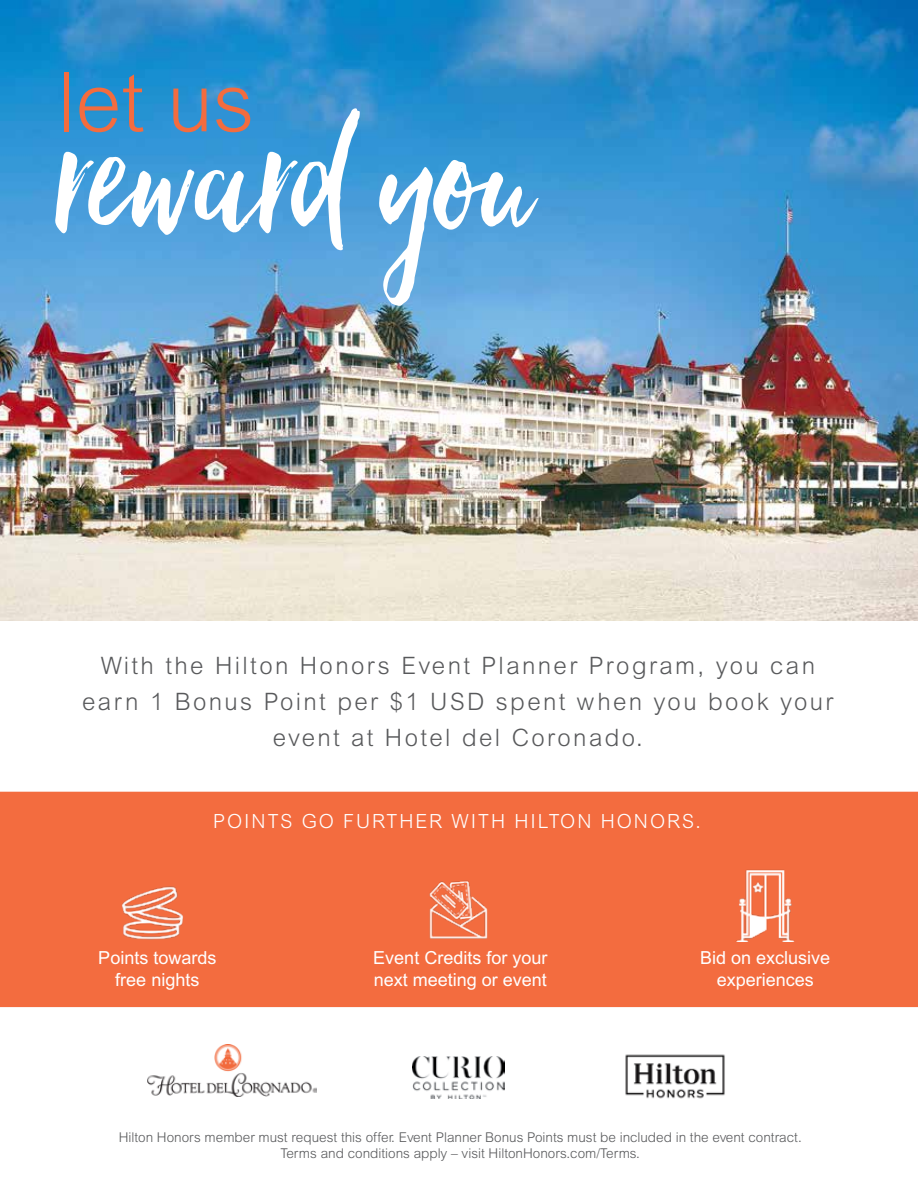
<style>
.page{position:relative;width:918px;height:1188px;background:#fff}
.page>*{position:absolute;margin:0;border:0;box-sizing:border-box;transform-origin:0 0}
.t1{font:210px "Hello Beautiful";color:#fff}
.t2{font:300 82.5px "Arial MT Std";color:#f36c3f}
.t3{font:300 24px/36px "Arial MT Std";letter-spacing:.1em;color:#58595b;text-align:center}
.t4{font:300 19.5px "Arial MT Std";letter-spacing:.1em;color:#fff}
.t5{font:18px/21.6px "Arial MT Std";color:#fff;text-align:center}
.t6{font:300 13.5px/16.2px "Arial MT Std";color:#58595b;text-align:center}
</style>
<div class="page">
<img style="left:0;top:0;width:918px;height:621px">
<div style="left:1px;top:792px;width:916px;height:214px;background:#f36c3f"></div>
<div style="left:0;top:792px;width:918px;height:215px;border:2px solid #f36c3f"></div>
<img style="left:147px;top:1045px;width:169px;height:52px">
<img style="left:413px;top:1057px;width:91px;height:41px">
<img style="left:122px;top:886px;width:61px;height:54px">
<img style="left:429px;top:880px;width:59px;height:59px">
<img style="left:736px;top:869px;width:59px;height:73px">
<img style="left:625px;top:1054px;width:100px;height:45px">
<h2 class="t2" style="left:57px;top:55px;width:199px">let us</h2>
<h1 class="t1" style="left:54px;top:59px;width:481px">reward you</h1>
<h3 class="t3" style="left:82px;top:647px;width:753px">With the Hilton Honors Event Planner Program, you can earn 1 Bonus Point per $1 USD spent when you book your event at Hotel del Coronado.</h3>
<h3 class="t4" style="left:213px;top:810px;width:489px">POINTS GO FURTHER WITH HILTON HONORS.</h3>
<h3 class="t5" style="left:98px;top:947px;width:120px">Points towards free nights</h3>
<h3 class="t5" style="left:373px;top:947px;width:176px;text-align:left">Event Credits for your next meeting or event</h3>
<h3 class="t5" style="left:700px;top:947px;width:132px">Bid on exclusive experiences</h3>
<p class="t6" style="left:119px;top:1129px;width:685px">Hilton Honors member must request this offer. Event Planner Bonus Points must be included in the event contract.<br>Terms and conditions apply – visit HiltonHonors.com/Terms.</p>
</div>
